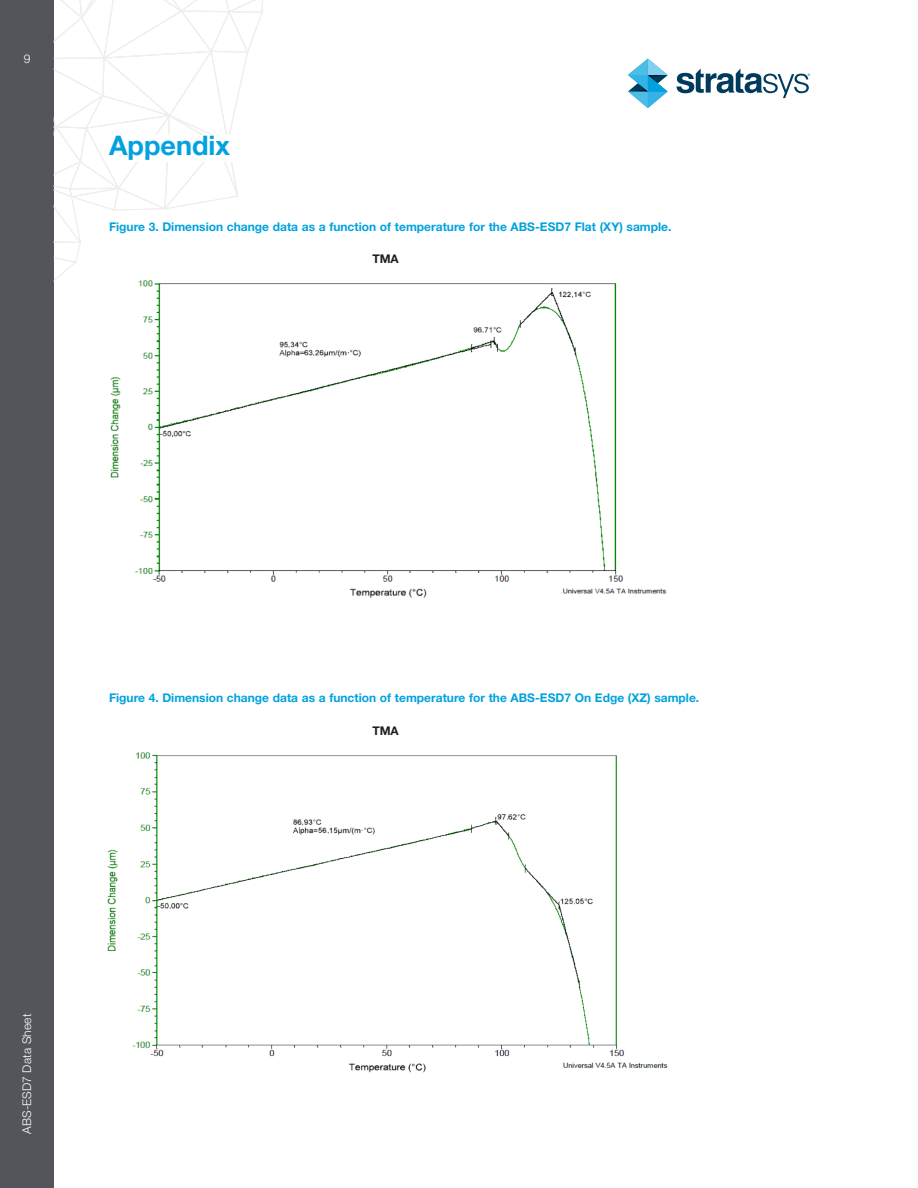
<style>
.page{position:relative;width:918px;height:1188px;background:#fff}
.page>*{position:absolute;margin:0;border:0;box-sizing:border-box;transform-origin:0 0}
.t1{font:700 27px "Helvetica Neue LT Std";color:#00a2df}
.t2{font:700 12px "Helvetica Neue LT Std";color:#00a2df}
.t3{font:300 12px "Helvetica Neue LT Std";letter-spacing:.01em;color:#fff}
.t4{font:700 12px "Helvetica Neue LT Std";color:#231f20}
</style>
<div class="page">
<div style="left:0;top:0;width:54px;height:1188px;background:#54555a"></div>
<svg style="left:54px;top:0;width:209px;height:281px"></svg>
<svg style="left:628px;top:59px;width:40px;height:49px"></svg>
<svg style="left:676px;top:68px;width:134px;height:30px"></svg>
<div style="left:109px;top:135px;width:410px;height:27px;background:#fff"></div>
<img style="left:91px;top:274px;width:576px;height:324px">
<img style="left:107px;top:752px;width:561px;height:321px">
<p class="t3" style="left:24px;top:51px;width:8px">9</p>
<h1 class="t1" style="left:109px;top:128px;width:122px">Appendix</h1>
<p class="t2" style="left:109px;top:219px;width:564px">Figure 3. Dimension change data as a function of temperature for the ABS-ESD7 Flat (XY) sample.</p>
<p class="t4" style="left:372px;top:251px;width:28px">TMA</p>
<p class="t2" style="left:109px;top:690px;width:592px">Figure 4. Dimension change data as a function of temperature for the ABS-ESD7 On Edge (XZ) sample.</p>
<p class="t4" style="left:372px;top:724px;width:28px">TMA</p>
<p class="t3" style="left:20px;top:1134px;width:122px;rotate:-90deg">ABS-ESD7 Data Sheet</p>
</div>
